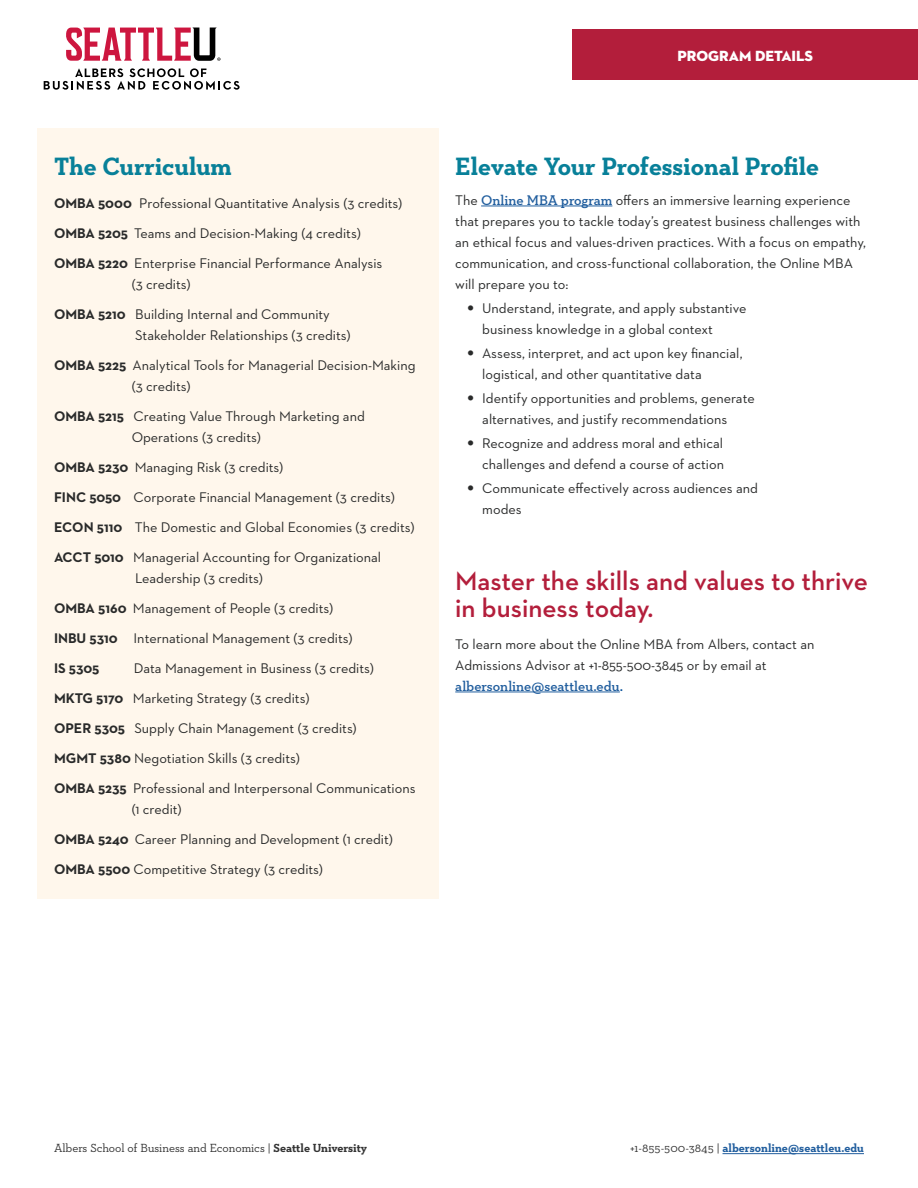
<style>
.page{position:relative;width:918px;height:1188px;background:#fff}
.page>*{position:absolute;margin:0;border:0;box-sizing:border-box;transform-origin:0 0}
.t1{font:600 27px/27px "Neutraface 2 Text";color:#b31e3b}
.t2{font:700 25.5px "Neutraface Slab Text";color:#088099}
.t3{font:15px "Neutraface 2 Display Titling";color:#fff}
.t4{font:14.25px/30px "Neutraface 2 Text";color:#292a2a}
.t5{font:600 14.25px "Neutraface Slab Text";color:#215e9e}
.t6{font:12px "Neutraface Slab Text";color:#333}
.t7{font:700 12px "Neutraface Slab Text";color:#215e9e}
.s1{font-weight:700}
.s2{font-family:"Neutraface Slab Text";font-weight:600;color:#215e9e}
.s3{font-family:"Helvetica Neue LT Std"}
.s4{color:#004c97}
.s5{font-weight:400;color:#333}
</style>
<div class="page">
<div style="left:572px;top:29px;width:346px;height:51px;background:#b31e3b"></div>
<hr style="left:723px;top:1153px;width:141px;height:1px;background:#215e9e">
<div style="left:37px;top:129px;width:401px;height:770px;background:#fff7ec"></div>
<hr style="left:481px;top:206px;width:131px;height:1px;background:#215e9e">
<hr style="left:455px;top:692px;width:165px;height:1px;background:#215e9e">
<svg style="left:44px;top:68px;width:196px;height:22px"></svg>
<svg style="left:66px;top:28px;width:155px;height:33px"></svg>
<h2 class="t2" style="left:54px;top:149px;width:180px">The Curriculum</h2>
<p class="t4" style="left:54px;top:188px;width:330px"><span class="s1">OMBA 5000<br>OMBA 5205</span> Teams and Decision-Making (4 credits)<br><span class="s1">OMBA 5220</span> Enterprise Financial Performance Analysis</p>
<p class="t4" style="left:54px;top:269px;width:277px;text-indent:78px">(3 credits)<br><span class="s1">OMBA 5210</span> Building Internal and Community</p>
<p class="t4" style="left:54px;top:320px;width:363px;text-indent:81px">Stakeholder Relationships (3 credits)<br><span class="s1">OMBA 5225</span> Analytical Tools for Managerial Decision-Making</p>
<p class="t4" style="left:54px;top:371px;width:312px;text-indent:78px">(3 credits)<br><span class="s1">OMBA 5215</span> Creating Value Through Marketing and</p>
<p class="t4" style="left:54px;top:422px;width:362px;text-indent:78px">Operations (3 credits)<br><span class="s1">OMBA 5230</span> Managing Risk (3 credits)<br><span class="s1">FINC 5050</span> Corporate Financial Management (3 credits)<br><span class="s1">ECON 5110</span> The Domestic and Global Economies (3 credits)<br><span class="s1">ACCT 5010</span> Managerial Accounting for Organizational</p>
<p class="t4" style="left:54px;top:563px;width:300px;text-indent:81px">Leadership (3 credits)<br><span class="s1">OMBA 5160</span> Management of People (3 credits)<br><span class="s1">INBU 5310</span> International Management (3 credits)<br><span class="s1">IS 5305</span></p>
<p class="t4" style="left:139px;top:188px;width:265px">Professional Quantitative Analysis (3 credits)</p>
<p class="t4" style="left:54px;top:653px;width:363px;text-indent:80px">Data Management in Business (3 credits)<br><span class="s1">MKTG 5170</span> Marketing Strategy (3 credits)<br><span class="s1">OPER 5305</span> Supply Chain Management (3 credits)<br><span class="s1">MGMT 5380</span> Negotiation Skills (3 credits)<br><span class="s1">OMBA 5235</span> Professional and Interpersonal Communications</p>
<p class="t4" style="left:54px;top:794px;width:340px;text-indent:78px">(1 credit)<br><span class="s1">OMBA 5240</span> Career Planning and Development (1 credit)<br><span class="s1">OMBA 5500</span> Competitive Strategy (3 credits)</p>
<p class="t3" style="left:677px;top:47px;width:137px">PROGRAM DETAILS</p>
<h2 class="t2" style="left:455px;top:149px;width:365px">Elevate Your Professional Profile</h2>
<p class="t4" style="left:455px;top:189px;width:412px;line-height:21px">The <span class="s2">Online MBA program</span> offers an immersive learning experience that prepares you to tackle today’s greatest business challenges with an ethical focus and values-driven practices. With a focus on empathy, communication, and cross-functional collaboration, the Online MBA will prepare you to:</p>
<p class="t4" style="left:482px;top:297px;width:266px;line-height:21px;text-indent:-15px"><span class="s3">•</span> Understand, integrate, and apply substantive business knowledge in a global context</p>
<p class="t4" style="left:482px;top:342px;width:262px;line-height:21px;text-indent:-15px"><span class="s3">•</span> Assess, interpret, and act upon key financial, logistical, and other quantitative data</p>
<p class="t4" style="left:482px;top:387px;width:274px;line-height:21px;text-indent:-15px"><span class="s3">•</span> Identify opportunities and problems, generate alternatives, and justify recommendations</p>
<p class="t4" style="left:467px;top:432px;width:258px;line-height:21px;text-align:right"><span class="s3">•</span> Recognize and address moral and ethical challenges and defend a course of action</p>
<p class="t4" style="left:482px;top:477px;width:277px;line-height:21px;text-indent:-15px"><span class="s3">•</span> Communicate effectively across audiences and modes</p>
<h1 class="t1" style="left:455px;top:567px;width:414px">Master the skills and values to thrive in business today.</h1>
<p class="t4" style="left:455px;top:633px;width:361px;line-height:21px">To learn more about the Online MBA from Albers, contact an<br>Admissions Advisor at +1-855-500-3845 or by email at</p>
<p class="t5" style="left:455px;top:677px;width:169px">albersonline@seattleu.edu<span class="s4">.</span></p>
<p class="t6" style="left:54px;top:1141px;width:315px">Albers School of Business and Economics | <span class="s1">Seattle University</span></p>
<p class="t7" style="left:630px;top:1141px;width:235px"><span class="s5">+1-855-500-3845 |</span> albersonline@seattleu.edu</p>
</div>
